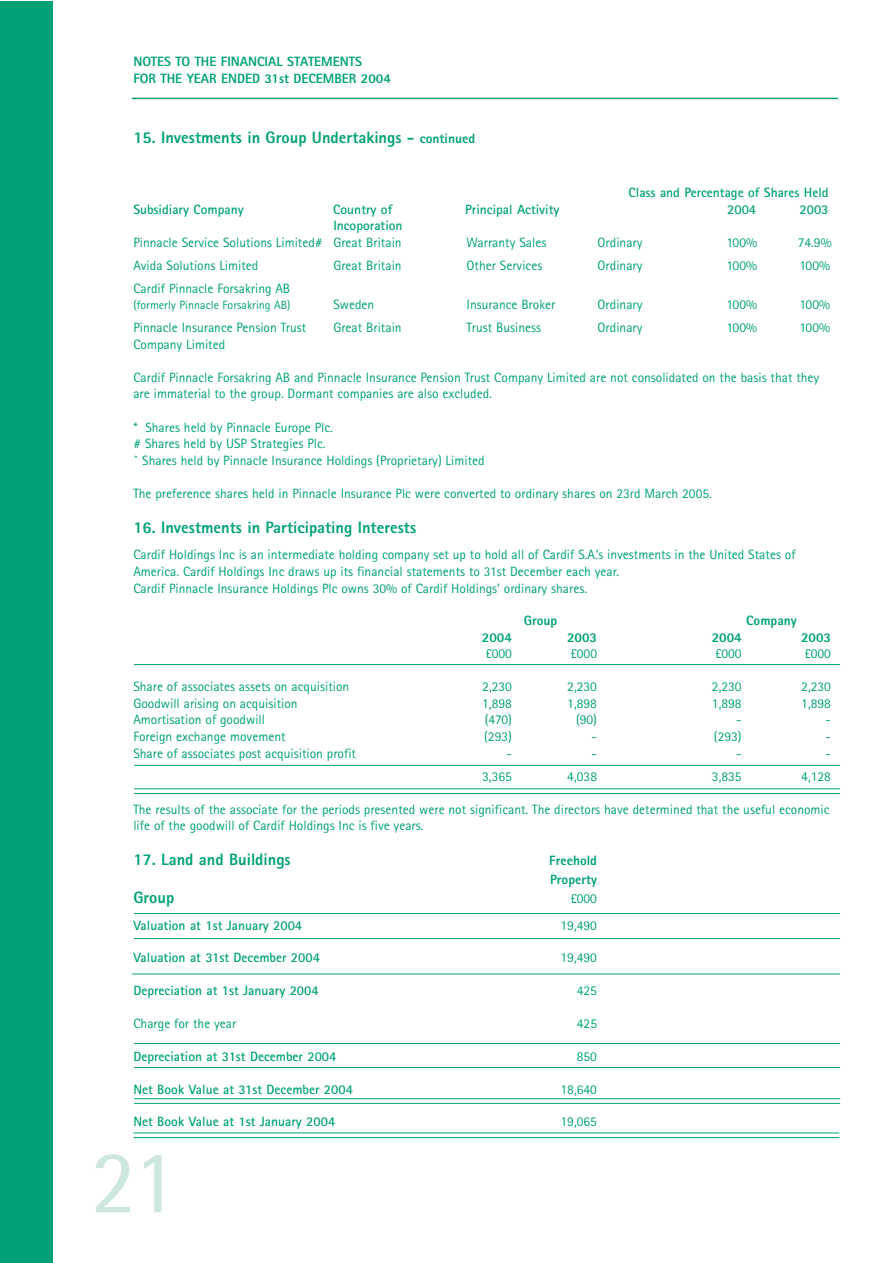
<style>
.page{position:relative;width:894px;height:1263px;background:#fff}
.page>*{position:absolute;margin:0;border:0;box-sizing:border-box;transform-origin:0 0}
.t1{font:90px "Agfa Rotis Semisans";color:#cde7dd}
.t2{font:800 16.5px "Agfa Rotis Sans Serif";color:#00a177}
.t3{font:13.5px/16.6px "Agfa Rotis Sans Serif";color:#00a177}
.t4{font:700 13.5px "Agfa Rotis Sans Serif";color:#00a177}
.t5{font:800 13.5px/16.5px "Agfa Rotis Sans Serif";color:#00a177}
.t6{font:12px "Agfa Rotis Sans Serif";color:#00a177}
.s1{font-size:13.5px}
</style>
<div class="page">
<div style="left:0;top:2px;width:53px;height:1261px;background:#00a177"></div>
<hr style="left:132px;top:98px;width:706px;height:1px;background:#00a177">
<hr style="left:134px;top:765px;width:706px;height:1px;background:#00a177">
<hr style="left:134px;top:788px;width:706px;height:1px;background:#00a177">
<hr style="left:134px;top:793px;width:706px;height:1px;background:#00a177">
<hr style="left:134px;top:1067px;width:706px;height:1px;background:#00a177">
<hr style="left:133px;top:1133px;width:706px;height:1px;background:#00a177">
<hr style="left:133px;top:1137px;width:706px;height:1px;background:#00a177">
<hr style="left:134px;top:1098px;width:706px;height:1px;background:#00a177">
<hr style="left:134px;top:1103px;width:706px;height:1px;background:#00a177">
<hr style="left:134px;top:1043px;width:706px;height:1px;background:#00a177">
<hr style="left:134px;top:938px;width:706px;height:1px;background:#00a177">
<hr style="left:134px;top:913px;width:706px;height:1px;background:#00a177">
<hr style="left:134px;top:664px;width:706px;height:1px;background:#00a177">
<hr style="left:132px;top:974px;width:708px;height:1px;background:#00a177">
<p class="t5" style="left:133px;top:55px;width:259px">NOTES TO THE FINANCIAL STATEMENTS<br>FOR THE YEAR ENDED 31st DECEMBER 2004</p>
<p class="t2" style="left:133px;top:131px;width:343px">15. Investments in Group Undertakings - <span class="s1">continued</span></p>
<p class="t4" style="left:628px;top:188px;width:201px">Class and Percentage of Shares Held</p>
<p class="t4" style="left:133px;top:204px;width:112px">Subsidiary Company</p>
<p class="t4" style="left:333px;top:204px;width:61px">Country of</p>
<p class="t4" style="left:465px;top:204px;width:96px">Principal Activity</p>
<p class="t4" style="left:727px;top:204px;width:30px">2004</p>
<p class="t4" style="left:799px;top:204px;width:30px">2003</p>
<p class="t4" style="left:333px;top:221px;width:71px">Incoporation</p>
<p class="t3" style="left:133px;top:235px;width:270px">Pinnacle Service Solutions Limited# Great Britain</p>
<p class="t3" style="left:466px;top:235px;width:81px">Warranty Sales</p>
<p class="t3" style="left:597px;top:235px;width:46px">Ordinary</p>
<p class="t3" style="left:726px;top:235px;width:32px">100%</p>
<p class="t3" style="left:797px;top:235px;width:36px">74.9%</p>
<p class="t3" style="left:133px;top:258px;width:126px">Avida Solutions Limited</p>
<p class="t3" style="left:333px;top:258px;width:70px">Great Britain</p>
<p class="t3" style="left:466px;top:258px;width:77px">Other Services</p>
<p class="t3" style="left:597px;top:258px;width:46px">Ordinary</p>
<p class="t3" style="left:726px;top:258px;width:32px">100%</p>
<p class="t3" style="left:799px;top:258px;width:32px">100%</p>
<p class="t3" style="left:133px;top:281px;width:158px">Cardif Pinnacle Forsakring AB</p>
<p class="t6" style="left:133px;top:301px;width:159px">(formerly Pinnacle Forsakring AB)</p>
<p class="t3" style="left:333px;top:298px;width:42px">Sweden</p>
<p class="t3" style="left:466px;top:298px;width:90px">Insurance Broker</p>
<p class="t3" style="left:597px;top:298px;width:46px">Ordinary</p>
<p class="t3" style="left:726px;top:298px;width:32px">100%</p>
<p class="t3" style="left:799px;top:298px;width:32px">100%</p>
<p class="t3" style="left:133px;top:321px;width:174px">Pinnacle Insurance Pension Trust</p>
<p class="t3" style="left:333px;top:321px;width:70px">Great Britain</p>
<p class="t3" style="left:466px;top:321px;width:76px">Trust Business</p>
<p class="t3" style="left:597px;top:321px;width:46px">Ordinary</p>
<p class="t3" style="left:726px;top:321px;width:32px">100%</p>
<p class="t3" style="left:799px;top:321px;width:32px">100%</p>
<p class="t3" style="left:133px;top:337px;width:93px">Company Limited</p>
<p class="t3" style="left:133px;top:370px;width:687px">Cardif Pinnacle Forsakring AB and Pinnacle Insurance Pension Trust Company Limited are not consolidated on the basis that they are immaterial to the group. Dormant companies are also excluded.</p>
<p class="t3" style="left:133px;top:420px;width:353px">* Shares held by Pinnacle Europe Plc.<br># Shares held by USP Strategies Plc.<br>^ Shares held by Pinnacle Insurance Holdings (Proprietary) Limited</p>
<p class="t3" style="left:133px;top:486px;width:580px">The preference shares held in Pinnacle Insurance Plc were converted to ordinary shares on 23rd March 2005.</p>
<p class="t2" style="left:133px;top:521px;width:284px">16. Investments in Participating Interests</p>
<p class="t3" style="left:133px;top:548px;width:663px">Cardif Holdings Inc is an intermediate holding company set up to hold all of Cardif S.A.’s investments in the United States of<br>America. Cardif Holdings Inc draws up its financial statements to 31st December each year.<br>Cardif Pinnacle Insurance Holdings Plc owns 30% of Cardif Holdings’ ordinary shares.</p>
<p class="t5" style="left:524px;top:614px;width:35px">Group</p>
<p class="t5" style="left:746px;top:614px;width:52px">Company</p>
<p class="t5" style="left:482px;top:630px;width:32px">2004</p>
<p class="t5" style="left:567px;top:630px;width:32px">2003</p>
<p class="t5" style="left:711px;top:630px;width:32px">2004</p>
<p class="t5" style="left:801px;top:630px;width:32px">2003</p>
<p class="t3" style="left:486px;top:647px;width:28px">£000</p>
<p class="t3" style="left:571px;top:647px;width:28px">£000</p>
<p class="t3" style="left:715px;top:647px;width:28px">£000</p>
<p class="t3" style="left:804px;top:647px;width:28px">£000</p>
<p class="t3" style="left:133px;top:680px;width:217px">Share of associates assets on acquisition</p>
<p class="t3" style="left:482px;top:680px;width:31px">2,230</p>
<p class="t3" style="left:567px;top:680px;width:31px">2,230</p>
<p class="t3" style="left:712px;top:680px;width:31px">2,230</p>
<p class="t3" style="left:801px;top:680px;width:31px">2,230</p>
<p class="t3" style="left:133px;top:696px;width:166px">Goodwill arising on acquisition</p>
<p class="t3" style="left:482px;top:696px;width:31px">1,898</p>
<p class="t3" style="left:567px;top:696px;width:31px">1,898</p>
<p class="t3" style="left:712px;top:696px;width:31px">1,898</p>
<p class="t3" style="left:801px;top:696px;width:31px">1,898</p>
<p class="t3" style="left:133px;top:713px;width:133px">Amortisation of goodwill</p>
<p class="t3" style="left:485px;top:713px;width:29px">(470)</p>
<p class="t3" style="left:576px;top:713px;width:23px">(90)</p>
<p class="t3" style="left:736px;top:713px;width:7px">-</p>
<p class="t3" style="left:825px;top:713px;width:7px">-</p>
<p class="t3" style="left:133px;top:729px;width:154px">Foreign exchange movement</p>
<p class="t3" style="left:484px;top:729px;width:29px">(293)</p>
<p class="t3" style="left:591px;top:729px;width:7px">-</p>
<p class="t3" style="left:714px;top:729px;width:29px">(293)</p>
<p class="t3" style="left:825px;top:729px;width:7px">-</p>
<p class="t3" style="left:133px;top:746px;width:224px">Share of associates post acquisition profit</p>
<p class="t3" style="left:506px;top:746px;width:7px">-</p>
<p class="t3" style="left:591px;top:746px;width:7px">-</p>
<p class="t3" style="left:736px;top:746px;width:7px">-</p>
<p class="t3" style="left:825px;top:746px;width:7px">-</p>
<p class="t3" style="left:482px;top:769px;width:31px">3,365</p>
<p class="t3" style="left:567px;top:769px;width:31px">4,038</p>
<p class="t3" style="left:712px;top:769px;width:31px">3,835</p>
<p class="t3" style="left:801px;top:769px;width:31px">4,128</p>
<p class="t3" style="left:133px;top:802px;width:697px">The results of the associate for the periods presented were not significant. The directors have determined that the useful economic life of the goodwill of Cardif Holdings Inc is five years.</p>
<p class="t2" style="left:133px;top:854px;width:159px">17. Land and Buildings</p>
<p class="t5" style="left:549px;top:853px;width:49px;line-height:18.6px">Freehold<br>Property</p>
<p class="t2" style="left:133px;top:891px;width:42px">Group</p>
<p class="t3" style="left:571px;top:892px;width:28px">£000</p>
<p class="t4" style="left:133px;top:920px;width:170px">Valuation at 1st January 2004</p>
<p class="t3" style="left:560px;top:918px;width:38px">19,490</p>
<p class="t4" style="left:133px;top:953px;width:188px">Valuation at 31st December 2004</p>
<p class="t3" style="left:560px;top:951px;width:38px">19,490</p>
<p class="t4" style="left:133px;top:986px;width:187px">Depreciation at 1st January 2004</p>
<p class="t3" style="left:577px;top:984px;width:22px">425</p>
<p class="t3" style="left:133px;top:1016px;width:104px">Charge for the year</p>
<p class="t3" style="left:577px;top:1016px;width:22px">425</p>
<p class="t4" style="left:133px;top:1051px;width:204px">Depreciation at 31st December 2004</p>
<p class="t3" style="left:577px;top:1049px;width:22px">850</p>
<p class="t4" style="left:133px;top:1084px;width:221px">Net Book Value at 31st December 2004</p>
<p class="t3" style="left:560px;top:1082px;width:38px">18,640</p>
<p class="t4" style="left:133px;top:1117px;width:203px">Net Book Value at 1st January 2004</p>
<p class="t3" style="left:560px;top:1115px;width:38px">19,065</p>
<h1 class="t1" style="left:91px;top:1148px;width:88px">21</h1>
</div>
